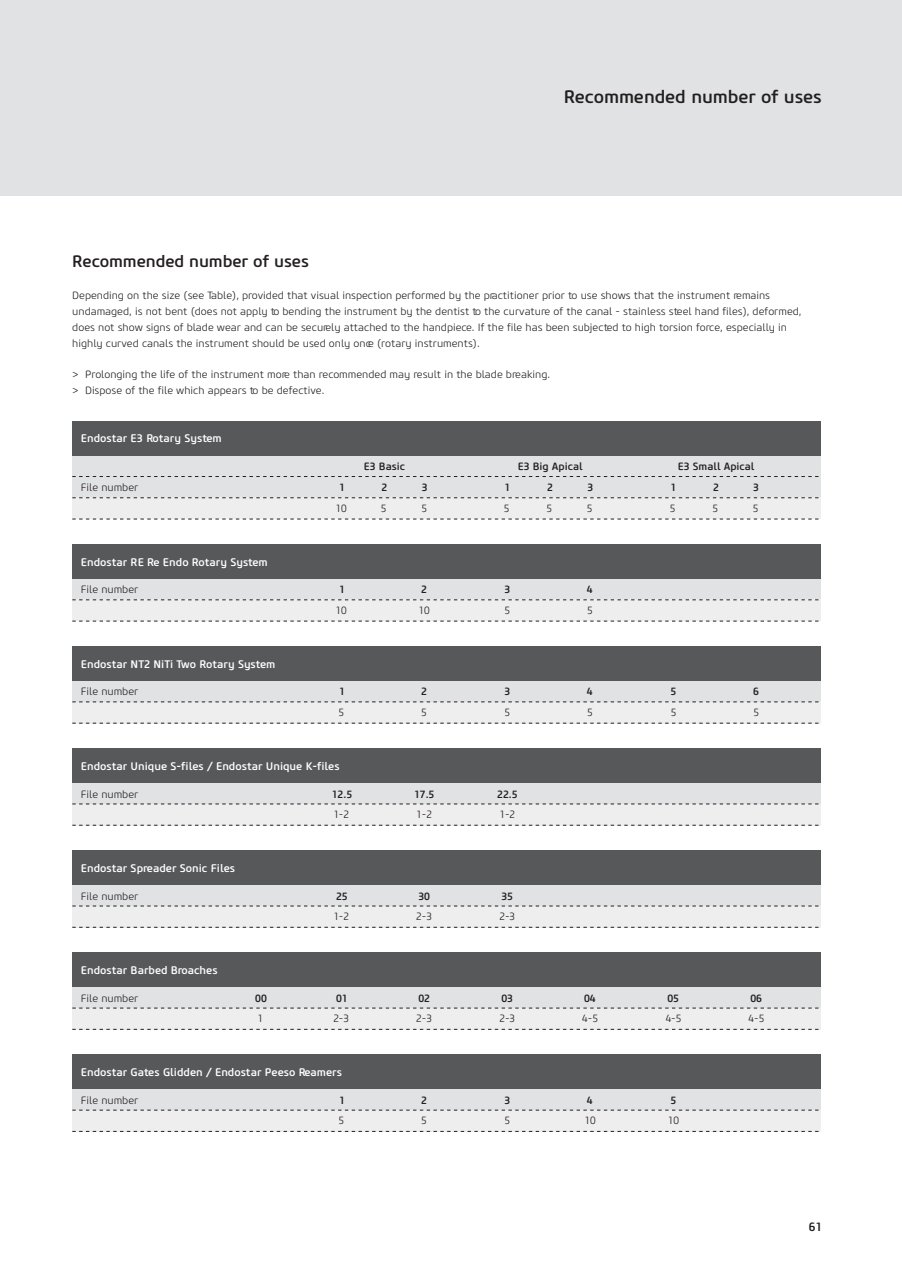
<style>
.page{position:relative;width:902px;height:1280px;background:#fff}
.page>*{position:absolute;margin:0;border:0;box-sizing:border-box;transform-origin:0 0}
.t1{font:500 18px "Core Sans M55";letter-spacing:-.005em;color:#231f20}
.t2{font:500 16.5px "Core Sans M55";letter-spacing:-.005em;color:#231f20}
.t3{font:500 12px "Core Sans M55";color:#231f20}
.t4{font:500 10.95px "Core Sans M55";color:#fff}
.t5{font:300 10.5px/15.9px "Core Sans M35";color:#231f20}
.t6{font:500 10.5px "Core Sans M55";color:#231f20}
</style>
<div class="page">
<div style="left:0;top:0;width:901px;height:196px;background:#e1e2e4"></div>
<div style="left:72px;top:579px;width:749px;height:21px;background:#e1e2e4"></div>
<div style="left:72px;top:455px;width:749px;height:21px;background:#e1e2e4"></div>
<div style="left:72px;top:681px;width:749px;height:21px;background:#e1e2e4"></div>
<div style="left:72px;top:987px;width:749px;height:21px;background:#e1e2e4"></div>
<div style="left:72px;top:1089px;width:749px;height:21px;background:#e1e2e4"></div>
<div style="left:72px;top:783px;width:749px;height:21px;background:#e1e2e4"></div>
<div style="left:72px;top:885px;width:749px;height:21px;background:#e1e2e4"></div>
<div style="left:72px;top:600px;width:749px;height:21px;background:#eeeeef"></div>
<div style="left:72px;top:476px;width:749px;height:22px;background:#e1e2e4"></div>
<div style="left:72px;top:498px;width:749px;height:21px;background:#eeeeef"></div>
<div style="left:72px;top:702px;width:749px;height:21px;background:#eeeeef"></div>
<div style="left:72px;top:1008px;width:749px;height:21px;background:#eeeeef"></div>
<div style="left:72px;top:1110px;width:749px;height:21px;background:#eeeeef"></div>
<div style="left:72px;top:804px;width:749px;height:21px;background:#eeeeef"></div>
<div style="left:72px;top:906px;width:749px;height:21px;background:#eeeeef"></div>
<div style="left:72px;top:544px;width:749px;height:35px;background:#57585a"></div>
<div style="left:72px;top:421px;width:749px;height:34px;background:#57585a"></div>
<div style="left:72px;top:647px;width:749px;height:34px;background:#57585a"></div>
<div style="left:72px;top:953px;width:749px;height:34px;background:#57585a"></div>
<div style="left:72px;top:1055px;width:749px;height:34px;background:#57585a"></div>
<div style="left:72px;top:749px;width:749px;height:34px;background:#57585a"></div>
<div style="left:72px;top:851px;width:749px;height:34px;background:#57585a"></div>
<svg style="left:72px;top:621px;width:747px;height:1px"></svg>
<svg style="left:72px;top:497px;width:749px;height:1px"></svg>
<svg style="left:72px;top:519px;width:747px;height:1px"></svg>
<svg style="left:72px;top:723px;width:749px;height:1px"></svg>
<svg style="left:72px;top:1029px;width:749px;height:1px"></svg>
<svg style="left:72px;top:1131px;width:749px;height:1px"></svg>
<svg style="left:72px;top:825px;width:749px;height:1px"></svg>
<svg style="left:72px;top:927px;width:749px;height:1px"></svg>
<svg style="left:72px;top:599px;width:749px;height:1px"></svg>
<svg style="left:72px;top:476px;width:747px;height:1px"></svg>
<svg style="left:72px;top:701px;width:747px;height:1px"></svg>
<svg style="left:72px;top:1008px;width:747px;height:1px"></svg>
<svg style="left:72px;top:1110px;width:747px;height:1px"></svg>
<svg style="left:72px;top:804px;width:747px;height:1px"></svg>
<svg style="left:72px;top:906px;width:747px;height:1px"></svg>
<p class="t1" style="left:563px;top:90px;width:260px">Recommended number of uses</p>
<p class="t2" style="left:72px;top:255px;width:238px">Recommended number of uses</p>
<p class="t5" style="left:72px;top:288px;width:730px">Depending on the size (see Table), provided that visual inspection performed by the practitioner prior to use shows that the instrument remains undamaged, is not bent (does not apply to bending the instrument by the dentist to the curvature of the canal - stainless steel hand files), deformed, does not show signs of blade wear and can be securely attached to the handpiece. If the file has been subjected to high torsion force, especially in highly curved canals the instrument should be used only once (rotary instruments).</p>
<p class="t5" style="left:72px;top:368px;width:479px">&gt; Prolonging the life of the instrument more than recommended may result in the blade breaking. &gt; Dispose of the file which appears to be defective.</p>
<p class="t4" style="left:81px;top:434px;width:142px">Endostar E3 Rotary System</p>
<p class="t6" style="left:364px;top:462px;width:43px">E3 Basic</p>
<p class="t6" style="left:517px;top:462px;width:66px">E3 Big Apical</p>
<p class="t6" style="left:677px;top:462px;width:78px">E3 Small Apical</p>
<p class="t5" style="left:81px;top:481px;width:59px">File number</p>
<p class="t6" style="left:339px;top:484px;width:7px">1</p>
<p class="t6" style="left:381px;top:484px;width:7px">2</p>
<p class="t6" style="left:422px;top:484px;width:7px">3</p>
<p class="t6" style="left:504px;top:484px;width:7px">1</p>
<p class="t6" style="left:547px;top:484px;width:7px">2</p>
<p class="t6" style="left:587px;top:484px;width:7px">3</p>
<p class="t6" style="left:670px;top:484px;width:7px">1</p>
<p class="t6" style="left:713px;top:484px;width:7px">2</p>
<p class="t6" style="left:753px;top:484px;width:7px">3</p>
<p class="t5" style="left:335px;top:501px;width:13px">10</p>
<p class="t5" style="left:381px;top:501px;width:7px">5</p>
<p class="t5" style="left:421px;top:501px;width:7px">5</p>
<p class="t5" style="left:504px;top:501px;width:7px">5</p>
<p class="t5" style="left:546px;top:501px;width:7px">5</p>
<p class="t5" style="left:587px;top:501px;width:7px">5</p>
<p class="t5" style="left:669px;top:501px;width:7px">5</p>
<p class="t5" style="left:712px;top:501px;width:7px">5</p>
<p class="t5" style="left:752px;top:501px;width:7px">5</p>
<p class="t4" style="left:81px;top:558px;width:188px">Endostar RE Re Endo Rotary System</p>
<p class="t5" style="left:81px;top:583px;width:59px">File number</p>
<p class="t6" style="left:339px;top:586px;width:7px">1</p>
<p class="t6" style="left:421px;top:586px;width:7px">2</p>
<p class="t6" style="left:504px;top:586px;width:7px">3</p>
<p class="t6" style="left:587px;top:586px;width:7px">4</p>
<p class="t5" style="left:335px;top:603px;width:13px">10</p>
<p class="t5" style="left:418px;top:603px;width:13px">10</p>
<p class="t5" style="left:504px;top:603px;width:7px">5</p>
<p class="t5" style="left:587px;top:603px;width:7px">5</p>
<p class="t4" style="left:81px;top:660px;width:196px">Endostar NT2 NiTi Two Rotary System</p>
<p class="t5" style="left:81px;top:685px;width:59px">File number</p>
<p class="t6" style="left:339px;top:688px;width:7px">1</p>
<p class="t6" style="left:421px;top:688px;width:7px">2</p>
<p class="t6" style="left:504px;top:688px;width:7px">3</p>
<p class="t6" style="left:587px;top:688px;width:7px">4</p>
<p class="t6" style="left:670px;top:688px;width:7px">5</p>
<p class="t6" style="left:753px;top:688px;width:7px">6</p>
<p class="t5" style="left:338px;top:705px;width:7px">5</p>
<p class="t5" style="left:421px;top:705px;width:7px">5</p>
<p class="t5" style="left:504px;top:705px;width:7px">5</p>
<p class="t5" style="left:587px;top:705px;width:7px">5</p>
<p class="t5" style="left:670px;top:705px;width:7px">5</p>
<p class="t5" style="left:753px;top:705px;width:7px">5</p>
<p class="t4" style="left:81px;top:762px;width:260px">Endostar Unique S-files / Endostar Unique K-files</p>
<p class="t5" style="left:81px;top:787px;width:59px">File number</p>
<p class="t6" style="left:332px;top:790px;width:22px">12.5</p>
<p class="t6" style="left:414px;top:790px;width:22px">17.5</p>
<p class="t6" style="left:497px;top:790px;width:22px">22.5</p>
<p class="t5" style="left:333px;top:807px;width:17px">1-2</p>
<p class="t5" style="left:416px;top:807px;width:17px">1-2</p>
<p class="t5" style="left:499px;top:807px;width:17px">1-2</p>
<p class="t4" style="left:81px;top:864px;width:156px">Endostar Spreader Sonic Files</p>
<p class="t5" style="left:81px;top:889px;width:59px">File number</p>
<p class="t6" style="left:336px;top:892px;width:13px">25</p>
<p class="t6" style="left:418px;top:892px;width:13px">30</p>
<p class="t6" style="left:501px;top:892px;width:13px">35</p>
<p class="t5" style="left:333px;top:909px;width:17px">1-2</p>
<p class="t5" style="left:416px;top:909px;width:17px">2-3</p>
<p class="t5" style="left:499px;top:909px;width:17px">2-3</p>
<p class="t4" style="left:81px;top:966px;width:138px">Endostar Barbed Broaches</p>
<p class="t5" style="left:81px;top:991px;width:59px">File number</p>
<p class="t6" style="left:255px;top:994px;width:13px">00</p>
<p class="t6" style="left:336px;top:994px;width:13px">01</p>
<p class="t6" style="left:418px;top:994px;width:13px">02</p>
<p class="t6" style="left:501px;top:994px;width:13px">03</p>
<p class="t6" style="left:584px;top:994px;width:13px">04</p>
<p class="t6" style="left:667px;top:994px;width:13px">05</p>
<p class="t6" style="left:750px;top:994px;width:13px">06</p>
<p class="t5" style="left:257px;top:1011px;width:7px">1</p>
<p class="t5" style="left:333px;top:1011px;width:17px">2-3</p>
<p class="t5" style="left:416px;top:1011px;width:17px">2-3</p>
<p class="t5" style="left:499px;top:1011px;width:17px">2-3</p>
<p class="t5" style="left:582px;top:1011px;width:17px">4-5</p>
<p class="t5" style="left:665px;top:1011px;width:17px">4-5</p>
<p class="t5" style="left:748px;top:1011px;width:17px">4-5</p>
<p class="t4" style="left:81px;top:1068px;width:262px">Endostar Gates Glidden / Endostar Peeso Reamers</p>
<p class="t5" style="left:81px;top:1093px;width:59px">File number</p>
<p class="t6" style="left:339px;top:1096px;width:7px">1</p>
<p class="t6" style="left:421px;top:1096px;width:7px">2</p>
<p class="t6" style="left:504px;top:1096px;width:7px">3</p>
<p class="t6" style="left:587px;top:1096px;width:7px">4</p>
<p class="t6" style="left:670px;top:1096px;width:7px">5</p>
<p class="t5" style="left:338px;top:1114px;width:7px">5</p>
<p class="t5" style="left:421px;top:1114px;width:7px">5</p>
<p class="t5" style="left:504px;top:1114px;width:7px">5</p>
<p class="t5" style="left:584px;top:1114px;width:13px">10</p>
<p class="t5" style="left:668px;top:1114px;width:13px">10</p>
<p class="t3" style="left:808px;top:1222px;width:15px">61</p>
</div>
